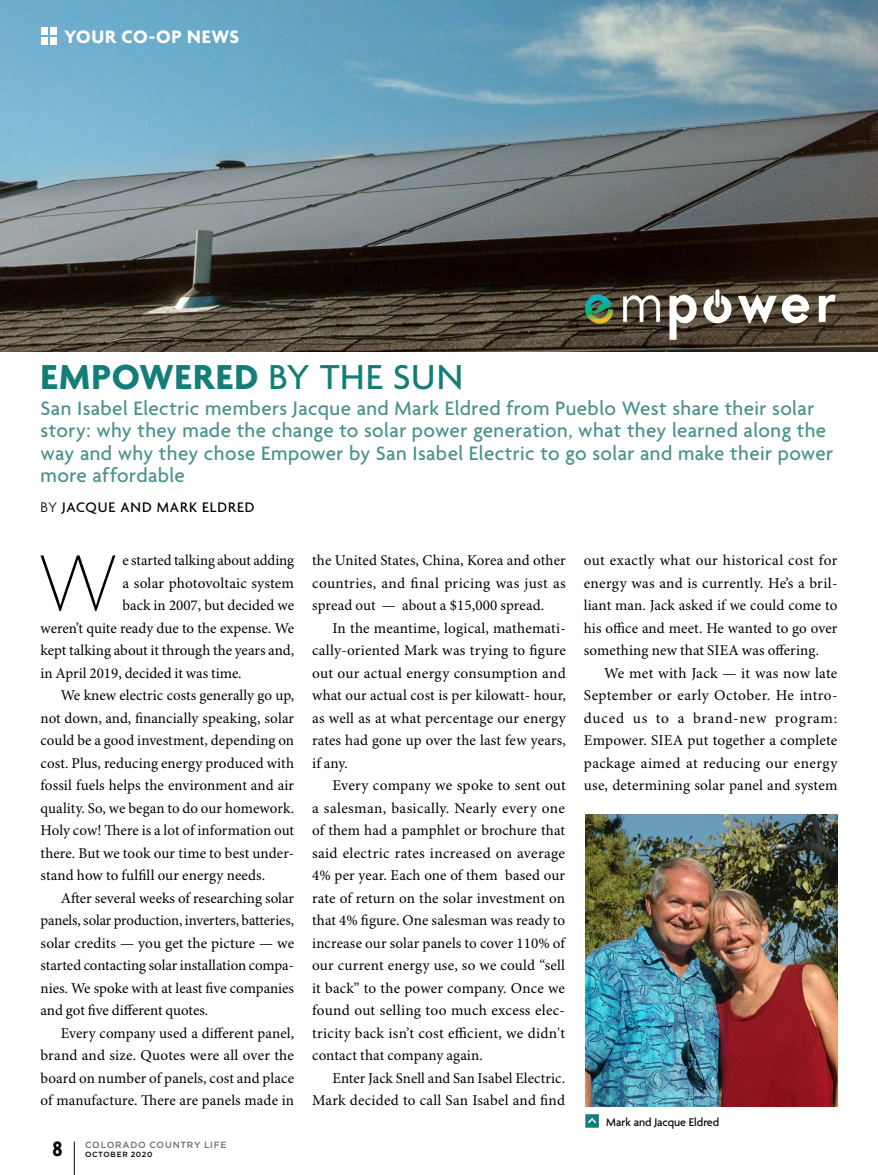
<style>
.page{position:relative;width:878px;height:1175px;background:#fff}
.page>*{position:absolute;margin:0;border:0;box-sizing:border-box;transform-origin:0 0}
.t1{font:100 85.5px "Agenda";color:#000}
.t2{font:700 37.5px "Agenda";letter-spacing:.035em;color:#137d77}
.t3{font:700 condensed 22.5px "Agenda";color:#000}
.t4{font:500 21px/22.5px "Agenda";letter-spacing:.02em;color:#4a918c}
.t5{font:700 19.5px "Agenda";letter-spacing:.03em;color:#fff}
.t6{font:15px/22.5px "Minion Pro";letter-spacing:.005em;color:#000;text-align:justify}
.t7{font:500 15px "Agenda";letter-spacing:.065em;color:#000}
.t8{font:500 12px "Agenda";color:#000}
.t9{font:500 9px "Gotham HTF";letter-spacing:.075em;color:#6d6e71}
.t10{font:500 7.5px "Gotham HTF";letter-spacing:.08em;color:#000}
.s1{font-weight:500}
.s2{font-weight:300}
</style>
<div class="page">
<img style="left:0;top:0;width:878px;height:351px">
<img style="left:585px;top:290px;width:251px;height:50px">
<img style="left:585px;top:814px;width:252px;height:292px">
<svg style="left:585px;top:1114px;width:13px;height:13px"></svg>
<hr style="left:74px;top:1141px;width:1px;height:33px;background:#000">
<div style="left:50px;top:37px;width:7px;height:7px;background:#fff"></div>
<div style="left:50px;top:28px;width:7px;height:7px;background:#fff"></div>
<div style="left:41px;top:37px;width:7px;height:7px;background:#fff"></div>
<div style="left:41px;top:28px;width:7px;height:7px;background:#fff"></div>
<h3 class="t5" style="left:64px;top:26px;width:176px">YOUR CO-OP NEWS</h3>
<h2 class="t2" style="left:40px;top:357px;width:424px">EMPOWERED <span class="s1">BY THE SUN</span></h2>
<p class="t4" style="left:40px;top:398px;width:794px">San Isabel Electric members Jacque and Mark Eldred from Pueblo West share their solar story: why they made the change to solar power generation, what they learned along the way and why they chose Empower by San Isabel Electric to go solar and make their power more affordable</p>
<p class="t7" style="left:40px;top:499px;width:216px"><span class="s2">BY</span> JACQUE AND MARK ELDRED</p>
<h1 class="t1" style="left:38px;top:536px;width:82px">W</h1>
<p class="t6" style="left:122px;top:549px;width:173px">e started talking about adding</p>
<p class="t6" style="left:122px;top:572px;width:173px">a solar photovoltaic system</p>
<p class="t6" style="left:122px;top:594px;width:173px">back in 2007, but decided we</p>
<p class="t6" style="left:40px;top:617px;width:255px">weren’t quite ready due to the expense. We</p>
<p class="t6" style="left:40px;top:639px;width:255px">kept talking about it through the years and,</p>
<p class="t6" style="left:40px;top:662px;width:203px">in April 2019, decided it was time.</p>
<p class="t6" style="left:61px;top:684px;width:235px">We knew electric costs generally go up,</p>
<p class="t6" style="left:40px;top:707px;width:255px">not down, and, financially speaking, solar</p>
<p class="t6" style="left:40px;top:729px;width:255px">could be a good investment, depending on</p>
<p class="t6" style="left:40px;top:752px;width:255px">cost. Plus, reducing energy produced with</p>
<p class="t6" style="left:40px;top:774px;width:255px">fossil fuels helps the environment and air</p>
<p class="t6" style="left:40px;top:797px;width:255px">quality. So, we began to do our homework.</p>
<p class="t6" style="left:40px;top:819px;width:255px">Holy cow! There is a lot of information out</p>
<p class="t6" style="left:40px;top:842px;width:255px">there. But we took our time to best under-</p>
<p class="t6" style="left:40px;top:864px;width:226px">stand how to fulfill our energy needs.</p>
<p class="t6" style="left:61px;top:887px;width:235px">After several weeks of researching solar</p>
<p class="t6" style="left:40px;top:909px;width:255px">panels, solar production, inverters, batteries,</p>
<p class="t6" style="left:40px;top:932px;width:255px">solar credits — you get the picture — we</p>
<p class="t6" style="left:40px;top:954px;width:255px">started contacting solar installation compa-</p>
<p class="t6" style="left:40px;top:977px;width:255px">nies. We spoke with at least five companies</p>
<p class="t6" style="left:40px;top:999px;width:169px">and got five different quotes.</p>
<p class="t6" style="left:61px;top:1022px;width:235px">Every company used a different panel,</p>
<p class="t6" style="left:40px;top:1044px;width:255px">brand and size. Quotes were all over the</p>
<p class="t6" style="left:40px;top:1067px;width:255px">board on number of panels, cost and place</p>
<p class="t6" style="left:40px;top:1089px;width:255px">of manufacture. There are panels made in</p>
<h3 class="t3" style="left:52px;top:1136px;width:12px">8</h3>
<p class="t9" style="left:85px;top:1140px;width:143px">COLORADO COUNTRY LIFE</p>
<p class="t10" style="left:85px;top:1150px;width:69px">OCTOBER 2020</p>
<p class="t6" style="left:312px;top:549px;width:255px">the United States, China, Korea and other countries, and final pricing was just as spread out — about a $15,000 spread.</p>
<p class="t6" style="left:312px;top:617px;width:255px;text-indent:20px">In the meantime, logical, mathemati&shy;cally-oriented Mark was trying to figure out our actual energy consumption and what our actual cost is per kilowatt- hour, as well as at what percentage our energy rates had gone up over the last few years, if any.</p>
<p class="t6" style="left:312px;top:774px;width:255px;text-indent:20px">Every company we spoke to sent out a salesman, basically. Nearly every one of them had a pamphlet or brochure that said electric rates increased on average 4% per year. Each one of them based our rate of return on the solar investment on that 4% figure. One salesman was ready to increase our solar panels to cover 110% of our current energy use, so we could “sell it back” to the power company. Once we found out selling too much excess elec&shy;tricity back isn’t cost efficient, we didn't contact that company again.</p>
<p class="t6" style="left:312px;top:1067px;width:254px;text-align:right">Enter Jack Snell and San Isabel Electric.<br>Mark decided to call San Isabel and find</p>
<p class="t6" style="left:584px;top:549px;width:255px">out exactly what our historical cost for energy was and is currently. He’s a bril&shy;liant man. Jack asked if we could come to his office and meet. He wanted to go over something new that SIEA was offering.</p>
<p class="t6" style="left:583px;top:662px;width:255px;text-indent:20px">We met with Jack — it was now late September or early October. He intro&shy;duced us to a brand-new program:<br>Empower. SIEA put together a complete package aimed at reducing our energy use, determining solar panel and system</p>
<p class="t8" style="left:606px;top:1115px;width:114px">Mark and Jacque Eldred</p>
</div>
